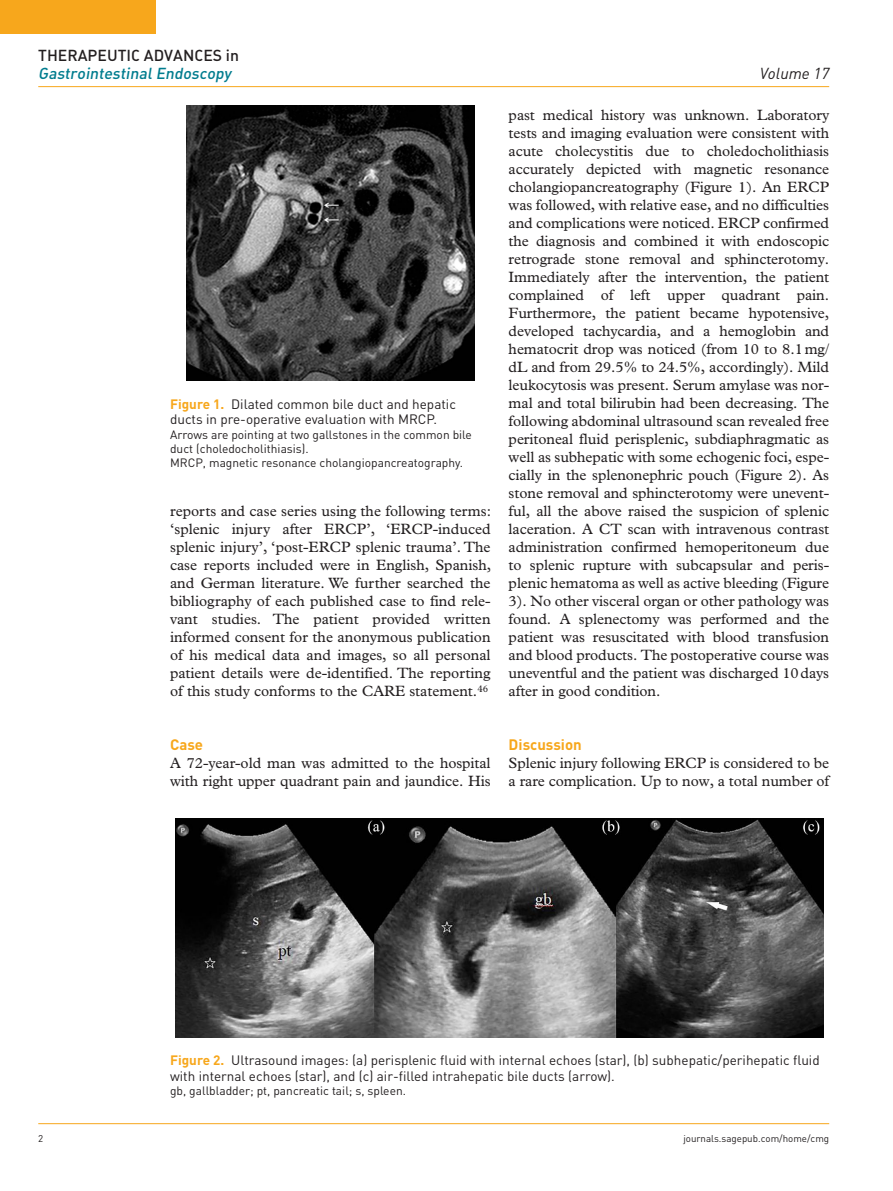
<style>
.page{position:relative;width:893px;height:1191px;background:#fff}
.page>*{position:absolute;margin:0;border:0;box-sizing:border-box;transform-origin:0 0}
.t1{font:italic 15.75px "DIN Medium Alternate";color:#007c8e}
.t2{font:15.75px "DIN Medium Alternate";color:#231f20}
.t3{font:italic 15.75px "DIN";color:#231f20}
.t4{font:15px/18px "Plantin Std";letter-spacing:-.005em;color:#231f20;text-align:justify}
.t5{font:700 15px "DIN";color:#f7a71c}
.t6{font:13.5px/15.8px "DIN";color:#231f20}
.t7{font:12px/14.2px "DIN";color:#231f20}
.t8{font:9.75px "DIN";color:#231f20}
.s1{font-weight:700;color:#f7a71c}
</style>
<div class="page">
<hr style="left:38px;top:86px;width:791px;height:1px;background:#f7a71c">
<hr style="left:38px;top:1123px;width:791px;height:1px;background:#f7a71c">
<div style="left:0;top:0;width:155px;height:34px;background:#f7a71c"></div>
<img style="left:186px;top:106px;width:288px;height:275px">
<img style="left:176px;top:818px;width:648px;height:219px">
<p class="t2" style="left:38px;top:45px;width:202px">THERAPEUTIC ADVANCES IN</p>
<p class="t1" style="left:38px;top:63px;width:195px">GastrointestinalEndoscopy</p>
<p class="t6" style="left:170px;top:396px;width:287px"><span class="s1">Figure 1.</span> Dilated common bile duct and hepatic ducts in pre-operative evaluation with MRCP.</p>
<p class="t7" style="left:170px;top:427px;width:303px">Arrows are pointing at two gallstones in the common bile duct (choledocholithiasis).<br>MRCP, magnetic resonance cholangiopancreatography.</p>
<p class="t4" style="left:170px;top:502px;width:323px">reports and case series using the following terms: ‘splenic injury after ERCP’, ‘ERCP-induced splenic injury’, ‘post-ERCP splenic trauma’. The case reports included were in English, Spanish, and German literature. We further searched the bibliography of each published case to find rele&shy;vant studies. The patient provided written informed consent for the anonymous publication of his medical data and images, so all personal patient details were de-identified. The reporting of this study conforms to the CARE statement.<sup>46</sup></p>
<p class="t5" style="left:170px;top:735px;width:35px">Case</p>
<p class="t4" style="left:170px;top:754px;width:322px">A 72-year-old man was admitted to the hospital with right upper quadrant pain and jaundice. His</p>
<p class="t3" style="left:760px;top:63px;width:71px">Volume 17</p>
<p class="t4" style="left:509px;top:106px;width:322px">past medical history was unknown. Laboratory tests and imaging evaluation were consistent with acute cholecystitis due to choledocholithiasis accurately depicted with magnetic resonance cholangiopancreatography (Figure 1). An ERCP was followed, with relative ease, and no difficulties and complications were noticed. ERCP confirmed the diagnosis and combined it with endoscopic retrograde stone removal and sphincterotomy.<br>Immediately after the intervention, the patient complained of left upper quadrant pain.<br>Furthermore, the patient became hypotensive, developed tachycardia, and a hemoglobin and hematocrit drop was noticed (from 10 to 8.1mg/ dL and from 29.5% to 24.5%, accordingly). Mild leukocytosis was present. Serum amylase was nor&shy;mal and total bilirubin had been decreasing. The following abdominal ultrasound scan revealed free peritoneal fluid perisplenic, subdiaphragmatic as well as subhepatic with some echogenic foci, espe&shy;cially in the splenonephric pouch (Figure 2). As stone removal and sphincterotomy were unevent&shy;ful, all the above raised the suspicion of splenic laceration. A CT scan with intravenous contrast administration confirmed hemoperitoneum due to splenic rupture with subcapsular and peris&shy;plenic hematoma as well as active bleeding (Figure 3). No other visceral organ or other pathology was found. A splenectomy was performed and the patient was resuscitated with blood transfusion and blood products. The postoperative course was uneventful and the patient was discharged 10days after in good condition.</p>
<p class="t5" style="left:509px;top:735px;width:75px">Discussion</p>
<p class="t4" style="left:509px;top:754px;width:322px">Splenic injury following ERCP is considered to be a rare complication. Up to now, a total number of</p>
<p class="t6" style="left:170px;top:1052px;width:651px"><span class="s1">Figure 2.</span> Ultrasound images: (a) perisplenic fluid with internal echoes (star), (b) subhepatic/perihepatic fluid with internal echoes (star), and (c) air-filled intrahepatic bile ducts (arrow).</p>
<p class="t7" style="left:170px;top:1083px;width:237px">gb, gallbladder; pt, pancreatic tail; s, spleen.</p>
<p class="t8" style="left:38px;top:1132px;width:7px">2</p>
<p class="t8" style="left:683px;top:1132px;width:147px">journals.sagepub.com/home/cmg</p>
</div>
